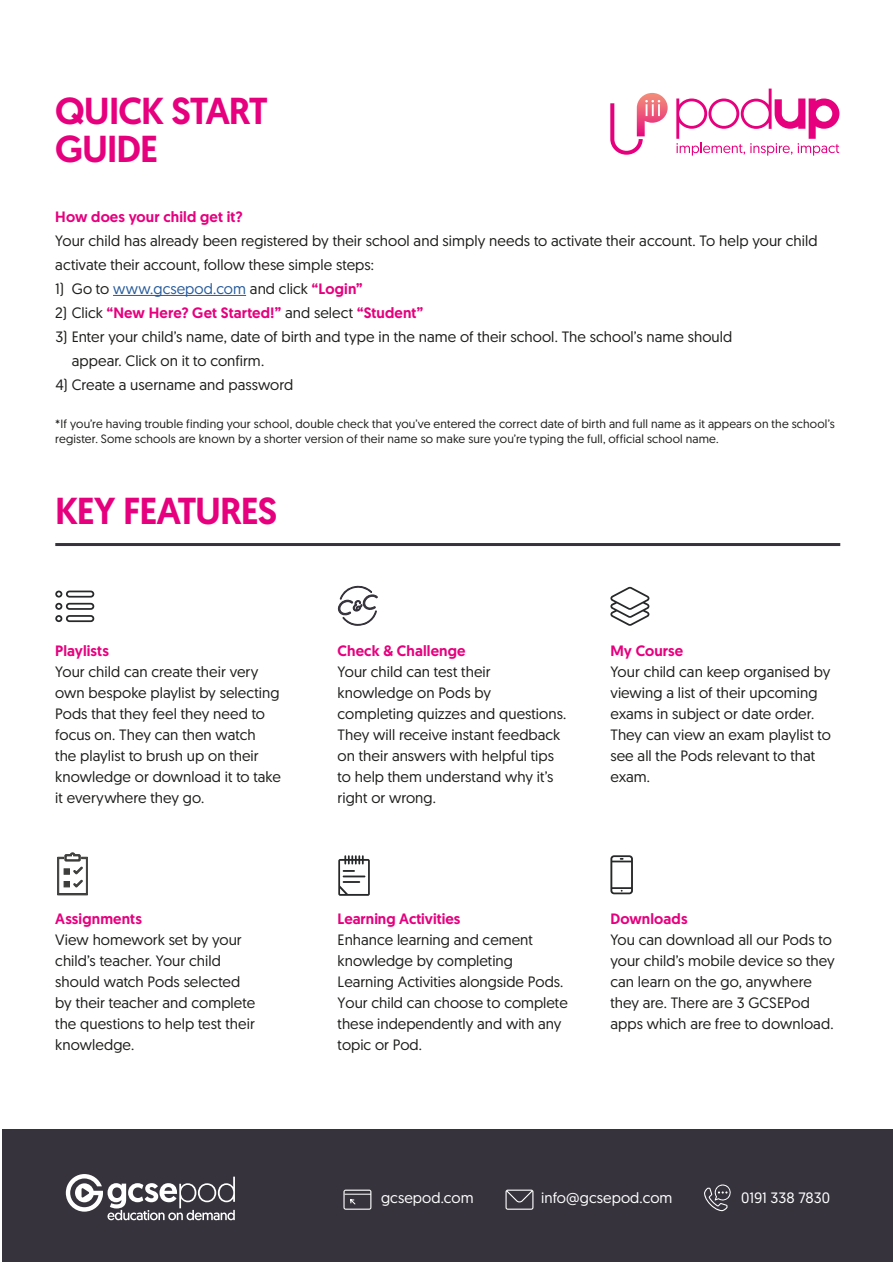
<style>
.page{position:relative;width:893px;height:1263px;background:#fff}
.page>*{position:absolute;margin:0;border:0;box-sizing:border-box;transform-origin:0 0}
.t1{font:500 37.5px/37.5px "Geomanist";letter-spacing:-.03em;color:#e6007e}
.t2{font:15px/21px "Geomanist";letter-spacing:.005em;color:#1d1d1b}
.t3{font:500 15px "Geomanist";letter-spacing:.005em;color:#e6007e}
.t4{font:15px "Geomanist";letter-spacing:.005em;color:#fff}
.t5{font:15px "Geomanist";letter-spacing:.005em;color:#275b9b}
.t6{font:12px/14.4px "Geomanist";letter-spacing:.015em;color:#1d1d1b}
.s1{color:#1d1d1b}
.s2{font-weight:500;color:#e6007e}
.s3{font-weight:400;color:#1d1d1b}
</style>
<div class="page">
<div style="left:2px;top:1129px;width:891px;height:132px;background:#37333d"></div>
<svg style="left:66px;top:1174px;width:169px;height:46px"></svg>
<svg style="left:676px;top:89px;width:163px;height:67px"></svg>
<svg style="left:610px;top:93px;width:58px;height:62px"></svg>
<hr style="left:113px;top:295px;width:133px;height:1px;background:#275b9b">
<svg style="left:505px;top:1189px;width:28px;height:21px"></svg>
<svg style="left:704px;top:1184px;width:27px;height:27px"></svg>
<svg style="left:343px;top:1189px;width:28px;height:21px"></svg>
<hr style="left:55px;top:543px;width:785px;height:3px;background:#37333d">
<svg style="left:55px;top:591px;width:39px;height:31px"></svg>
<svg style="left:610px;top:855px;width:23px;height:39px"></svg>
<svg style="left:610px;top:587px;width:39px;height:39px"></svg>
<svg style="left:338px;top:855px;width:32px;height:41px"></svg>
<svg style="left:338px;top:585px;width:40px;height:41px"></svg>
<svg style="left:57px;top:853px;width:31px;height:42px"></svg>
<h1 class="t1" style="left:55px;top:92px;width:214px">QUICK START<br>GUIDE</h1>
<p class="t3" style="left:55px;top:207px;width:189px">How does your child get it?</p>
<p class="t2" style="left:55px;top:228px;width:764px;line-height:24px">Your child has already been registered by their school and simply needs to activate their account. To help your child activate their account, follow these simple steps:</p>
<p class="t5" style="left:55px;top:279px;width:309px"><span class="s1">1) Go to</span> www.gcsepod.com <span class="s1">and click</span> <span class="s2">“Login”</span></p>
<p class="t3" style="left:55px;top:303px;width:369px"><span class="s3">2) Click</span> “New Here? Get Started!” <span class="s3">and select</span> “Student”</p>
<p class="t2" style="left:72px;top:324px;width:662px;line-height:24px;text-indent:-17px">3) Enter your child’s name, date of birth and type in the name of their school. The school’s name should appear. Click on it to confirm.</p>
<p class="t2" style="left:55px;top:374px;width:239px">4) Create a username and password</p>
<p class="t6" style="left:55px;top:417px;width:781px">*If you’re having trouble finding your school, double check that you’ve entered the correct date of birth and full name as it appears on the school’s register. Some schools are known by a shorter version of their name so make sure you’re typing the full, official school name.</p>
<h1 class="t1" style="left:55px;top:492px;width:224px">KEY FEATURES</h1>
<p class="t3" style="left:55px;top:640px;width:55px">Playlists</p>
<p class="t2" style="left:55px;top:660px;width:227px">Your child can create their very own bespoke playlist by selecting<br>Pods that they feel they need to focus on. They can then watch<br>the playlist to brush up on their knowledge or download it to take it everywhere they go.</p>
<p class="t3" style="left:55px;top:909px;width:88px">Assignments</p>
<p class="t2" style="left:55px;top:929px;width:201px">View homework set by your child’s teacher. Your child should watch Pods selected by their teacher and complete the questions to help test their knowledge.</p>
<p class="t3" style="left:338px;top:640px;width:129px">Check &amp; Challenge</p>
<p class="t2" style="left:338px;top:660px;width:230px">Your child can test their knowledge on Pods by completing quizzes and questions.<br>They will receive instant feedback on their answers with helpful tips to help them understand why it’s right or wrong.</p>
<p class="t3" style="left:610px;top:640px;width:74px">My Course</p>
<p class="t2" style="left:610px;top:660px;width:222px">Your child can keep organised by viewing a list of their upcoming exams in subject or date order.<br>They can view an exam playlist to see all the Pods relevant to that exam.</p>
<p class="t3" style="left:338px;top:909px;width:124px">Learning Activities</p>
<p class="t2" style="left:338px;top:929px;width:232px">Enhance learning and cement knowledge by completing<br>Learning Activities alongside Pods.<br>Your child can choose to complete these independently and with any topic or Pod.</p>
<p class="t3" style="left:610px;top:909px;width:79px">Downloads</p>
<p class="t2" style="left:610px;top:929px;width:226px">You can download all our Pods to your child’s mobile device so they can learn on the go, anywhere they are. There are 3 GCSEPod apps which are free to download.</p>
<p class="t4" style="left:381px;top:1188px;width:94px">gcsepod.com</p>
<p class="t4" style="left:541px;top:1188px;width:133px">info@gcsepod.com</p>
<p class="t4" style="left:741px;top:1188px;width:90px">0191 338 7830</p>
</div>
